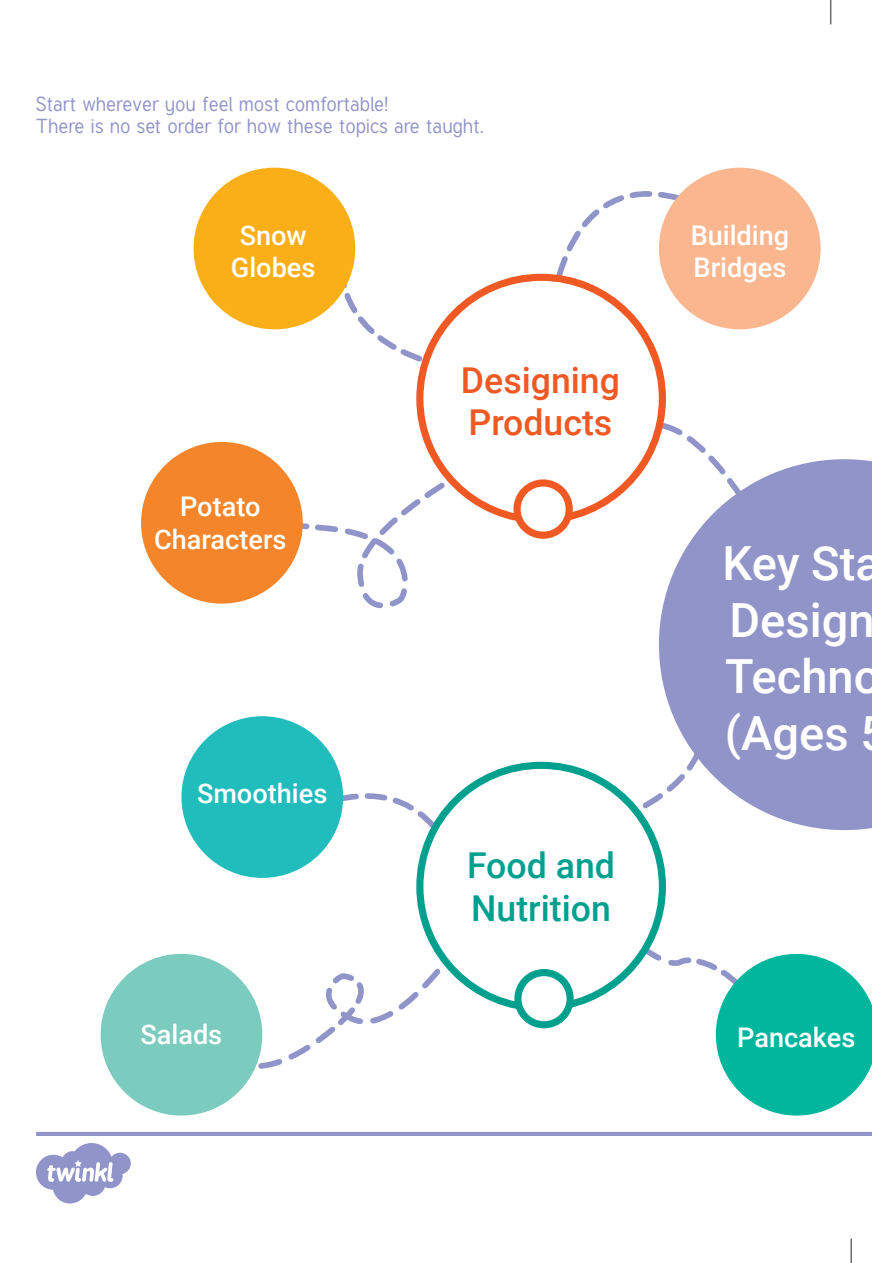
<style>
.page{position:relative;width:893px;height:1263px;background:#fff}
.page>*{position:absolute;margin:0;border:0;box-sizing:border-box;transform-origin:0 0}
.t1{font:500 47.1px/56.4px "Roboto";color:#fff}
.t2{font:500 35.7px/42.8px "Roboto";color:#f15924}
.t3{font:500 35.7px/42.8px "Roboto";color:#00a08f}
.t4{font:500 27.15px/32.5px "Roboto";color:#fff;text-align:center}
.t5{font:19.95px/21.5px "Tuffy";color:#9194c9}
</style>
<div class="page">
<svg style="left:627px;top:410px;width:89px;height:79px"></svg>
<svg style="left:548px;top:189px;width:137px;height:120px"></svg>
<svg style="left:337px;top:272px;width:198px;height:107px"></svg>
<svg style="left:251px;top:469px;width:214px;height:140px"></svg>
<svg style="left:612px;top:784px;width:47px;height:42px"></svg>
<svg style="left:319px;top:766px;width:135px;height:89px"></svg>
<svg style="left:235px;top:948px;width:222px;height:125px"></svg>
<svg style="left:659px;top:459px;width:213px;height:371px;fill:#9194c9"></svg>
<div style="left:659px;top:168px;width:162px;height:161px;background:#fab78f;border-radius:50%"></div>
<div style="left:194px;top:168px;width:161px;height:161px;background:#faaf18;border-radius:50%"></div>
<div style="left:141px;top:442px;width:162px;height:162px;background:#f5852a;border-radius:50%"></div>
<div style="left:181px;top:716px;width:162px;height:162px;background:#21bdbd;border-radius:50%"></div>
<div style="left:101px;top:954px;width:161px;height:161px;background:#7bcbbf;border-radius:50%"></div>
<svg style="left:618px;top:928px;width:254px;height:187px"></svg>
<div style="left:420px;top:277px;width:242px;height:243px;background:#fff;border-radius:50%"></div>
<div style="left:416px;top:274px;width:250px;height:249px;border:7px solid #f15924;border-radius:50%"></div>
<svg style="left:517px;top:483px;width:52px;height:52px"></svg>
<div style="left:513px;top:479px;width:60px;height:60px;border:7px solid #f15924;border-radius:50%"></div>
<div style="left:420px;top:765px;width:242px;height:243px;background:#fff;border-radius:50%"></div>
<div style="left:416px;top:762px;width:250px;height:249px;border:7px solid #00a08f;border-radius:50%"></div>
<svg style="left:518px;top:972px;width:52px;height:53px"></svg>
<div style="left:514px;top:969px;width:60px;height:59px;border:7px solid #00a08f;border-radius:50%"></div>
<svg style="left:36px;top:1132px;width:836px;height:72px"></svg>
<hr style="left:850px;top:1238px;width:2px;height:25px;background:#6b6b6e">
<svg style="left:830px;top:0;width:1px;height:24px"></svg>
<p class="t5" style="left:36px;top:94px;width:449px">Start wherever you feel most comfortable!<br>There is no set order for how these topics are taught.</p>
<p class="t4" style="left:231px;top:218px;width:86px">Snow<br>Globes</p>
<p class="t4" style="left:154px;top:489px;width:134px">Potato<br>Characters</p>
<p class="t4" style="left:197px;top:776px;width:132px">Smoothies</p>
<p class="t2" style="left:461px;top:357px;width:161px">Designing<br>Products</p>
<p class="t3" style="left:467px;top:842px;width:149px">Food and<br>Nutrition</p>
<p class="t4" style="left:691px;top:218px;width:100px;text-align:left">Building<br>Bridges</p>
<p class="t1" style="left:723px;top:533px;width:171px">Key Sta<br>Design<br>Technol (Ages 5</p>
<p class="t4" style="left:140px;top:1017px;width:83px">Salads</p>
<p class="t4" style="left:737px;top:1020px;width:120px">Pancakes</p>
</div>
